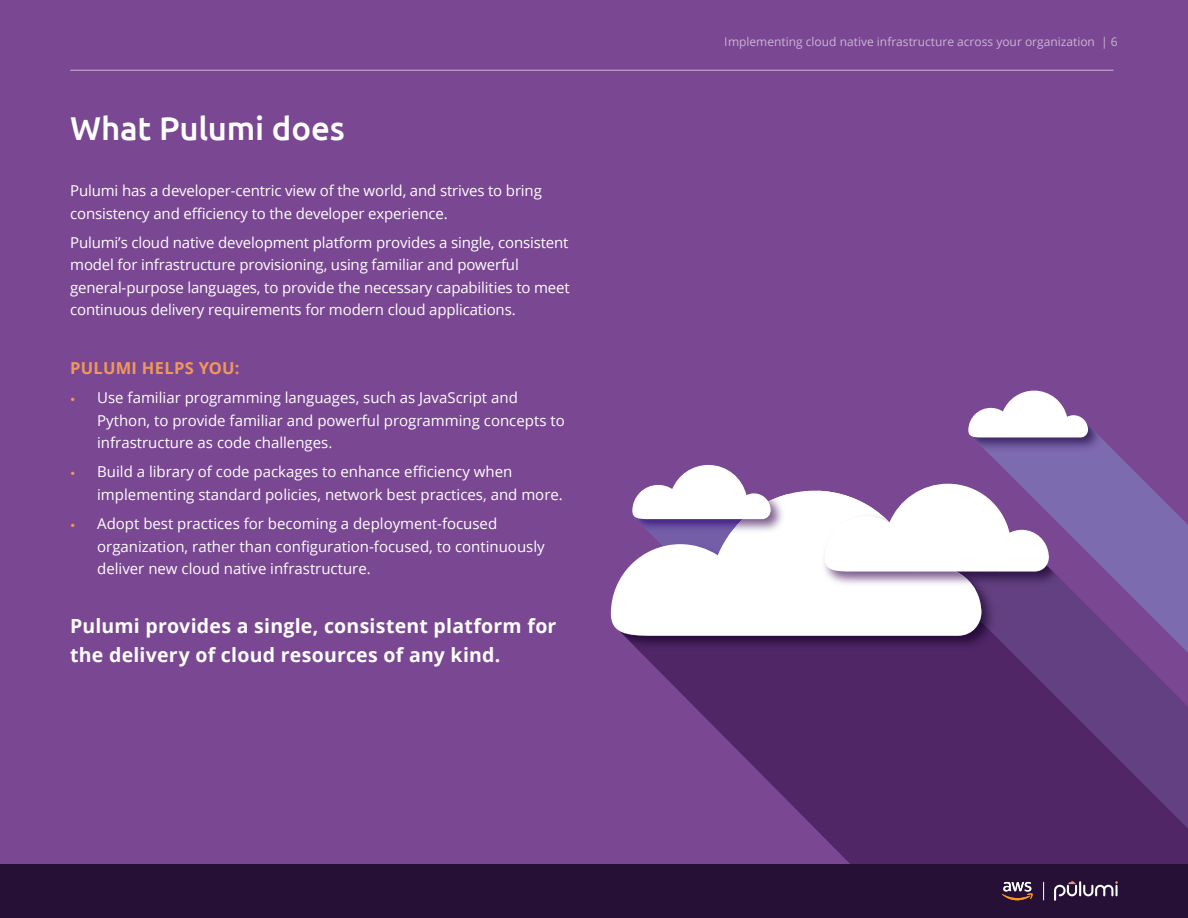
<style>
.page{position:relative;width:1188px;height:918px;background:#fff}
.page>*{position:absolute;margin:0;border:0;box-sizing:border-box;transform-origin:0 0}
.t1{font:500 33px "Ubuntu";letter-spacing:-.005em;color:#fff}
.t2{font:700 19.5px/29.2px "Open Sans";letter-spacing:.01em;color:#fff}
.t3{font:700 16.5px "Open Sans";letter-spacing:.015em;color:#f0985b}
.t4{font:15px/22.5px "Open Sans";color:#fff}
.t5{font:12px "Open Sans";color:#fff}
.s1{font-family:"Proxima Nova";font-weight:500;color:#f0985b}
</style>
<div class="page">
<div style="left:0;top:0;width:1188px;height:864px;background:#7a4793"></div>
<svg style="left:642px;top:654px;width:546px;height:210px;fill:#502667"></svg>
<svg style="left:611px;top:491px;width:358px;height:145px;background:#f0ebf3"></svg>
<img style="left:818px;top:491px;width:151px;height:99px">
<svg style="left:825px;top:484px;width:144px;height:88px;background:#ebe3ee"></svg>
<img style="left:633px;top:519px;width:94px;height:18px">
<img style="left:727px;top:494px;width:62px;height:43px">
<svg style="left:632px;top:465px;width:139px;height:54px"></svg>
<svg style="left:969px;top:443px;width:219px;height:382px"></svg>
<img style="left:969px;top:425px;width:137px;height:31px">
<svg style="left:968px;top:391px;width:120px;height:46px"></svg>
<div style="left:0;top:864px;width:1188px;height:54px;background:#261036"></div>
<hr style="left:70px;top:70px;width:1043px;height:1px;background:#fff">
<svg style="left:1043px;top:882px;width:1px;height:18px"></svg>
<svg style="left:1002px;top:882px;width:31px;height:18px"></svg>
<svg style="left:1054px;top:881px;width:64px;height:20px"></svg>
<h1 class="t1" style="left:70px;top:108px;width:276px">What Pulumi does</h1>
<p class="t4" style="left:70px;top:179px;width:473px">Pulumi has a developer-centric view of the world, and strives to bring consistency and efficiency to the developer experience.</p>
<p class="t4" style="left:70px;top:231px;width:501px">Pulumi’s cloud native development platform provides a single, consistent model for infrastructure provisioning, using familiar and powerful general-purpose languages, to provide the necessary capabilities to meet continuous delivery requirements for modern cloud applications.</p>
<p class="t3" style="left:70px;top:356px;width:171px">PULUMI HELPS YOU:</p>
<p class="t4" style="left:97px;top:386px;width:469px;text-indent:-27px"><span class="s1">•</span> Use familiar programming languages, such as JavaScript and<br>Python, to provide familiar and powerful programming concepts to infrastructure as code challenges.</p>
<p class="t4" style="left:97px;top:460px;width:467px;text-indent:-27px"><span class="s1">•</span> Build a library of code packages to enhance efficiency when implementing standard policies, network best practices, and more.</p>
<p class="t4" style="left:97px;top:512px;width:449px;text-indent:-27px"><span class="s1">•</span> Adopt best practices for becoming a deployment-focused organization, rather than configuration-focused, to continuously deliver new cloud native infrastructure.</p>
<h2 class="t2" style="left:70px;top:611px;width:488px">Pulumi provides a single, consistent platform for the delivery of cloud resources of any kind.</h2>
<p class="t5" style="left:725px;top:33px;width:395px">Implementing cloud native infrastructure across your organization | 6</p>
</div>
